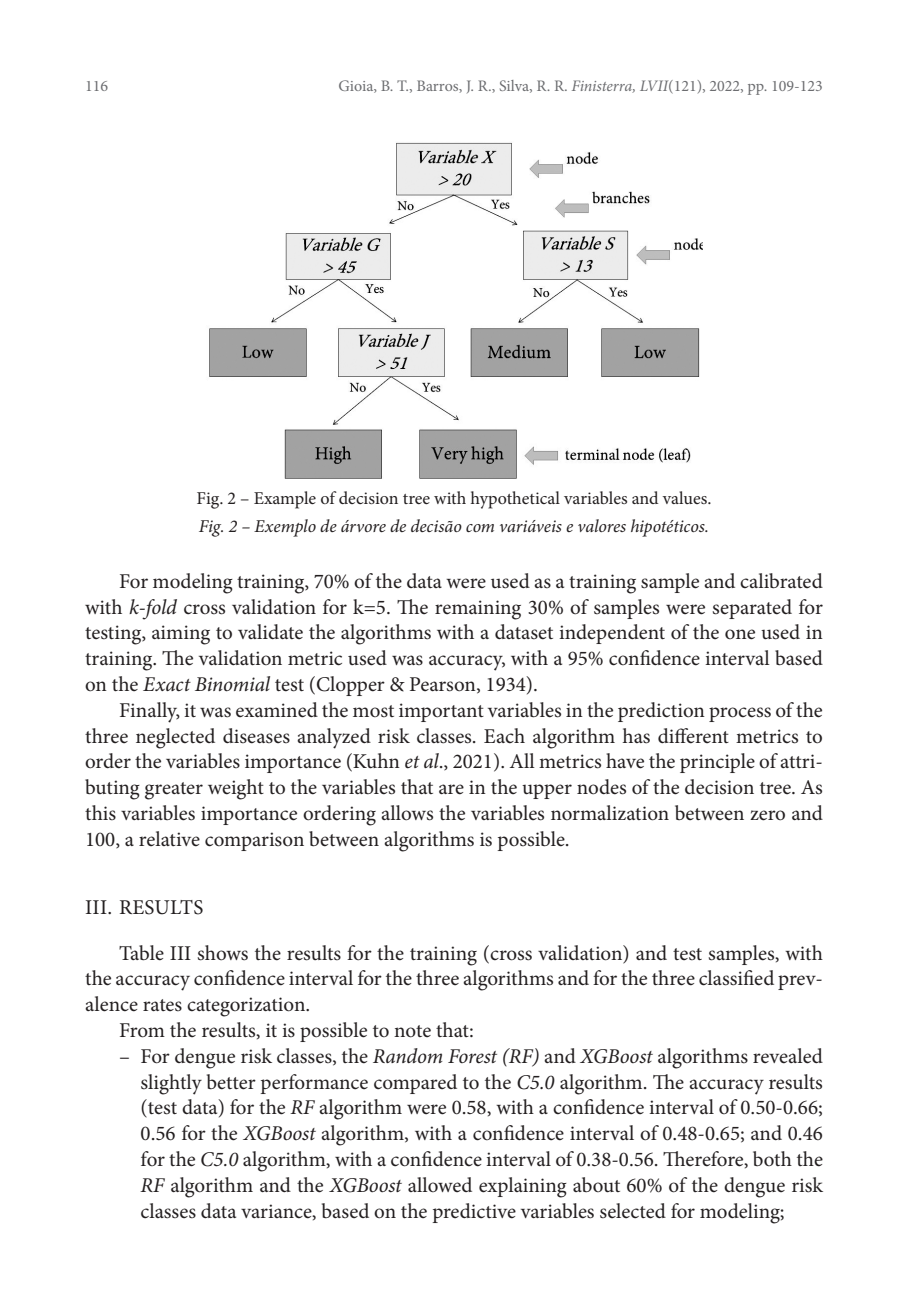
<style>
.page{position:relative;width:908px;height:1304px;background:#fff}
.page>*{position:absolute;margin:0;border:0;box-sizing:border-box;transform-origin:0 0}
.t1{font:21px/25.8px "Minion Pro";letter-spacing:-.005em;color:#231f20;text-align:justify}
.t2{font:18px "Minion Pro";color:#231f20}
.t3{font:italic 18px "Minion Pro";letter-spacing:-.005em;color:#231f20}
.t4{font:16px "Minion Pro";color:#6c6d70}
.s1{font-style:italic}
</style>
<div class="page">
<img style="left:209px;top:142px;width:493px;height:337px">
<p class="t4" style="left:85px;top:75px;width:25px">116</p>
<p class="t4" style="left:338px;top:75px;width:485px">Gioia, B. T., Barros, J. R., Silva, R. R. <span class="s1">Finisterra, LVII</span>(121), 2022, pp. 109-123</p>
<p class="t2" style="left:196px;top:486px;width:516px">Fig. 2 – Example of decision tree with hypothetical variables and values.</p>
<p class="t3" style="left:199px;top:514px;width:511px">Fig. 2 – Exemplo de árvore de decisão com variáveis e valores hipotéticos.</p>
<p class="t1" style="left:85px;top:568px;width:739px;text-indent:34px">For modeling training, 70% of the data were used as a training sample and calibrated with <span class="s1">k-fold</span> cross validation for k=5. The remaining 30% of samples were separated for testing, aiming to validate the algorithms with a dataset independent of the one used in training. The validation metric used was accuracy, with a 95% confidence interval based on the <span class="s1">Exact Binomial</span> test (Clopper &amp; Pearson, 1934).</p>
<p class="t1" style="left:85px;top:697px;width:739px;text-indent:34px">Finally, it was examined the most important variables in the prediction process of the three neglected diseases analyzed risk classes. Each algorithm has different metrics to order the variables importance (Kuhn <span class="s1">et al</span>., 2021). All metrics have the principle of attri&shy;buting greater weight to the variables that are in the upper nodes of the decision tree. As this variables importance ordering allows the variables normalization between zero and 100, a relative comparison between algorithms is possible.</p>
<p class="t1" style="left:119px;top:884px;width:705px;line-height:45.8px;text-indent:-34px">III. RESULTS<br>Table III shows the results for the training (cross validation) and test samples, with</p>
<p class="t1" style="left:85px;top:966px;width:739px">the accuracy confidence interval for the three algorithms and for the three classified prev-</p>
<p class="t1" style="left:85px;top:992px;width:226px">alence rates categorization.</p>
<p class="t1" style="left:119px;top:1018px;width:356px">From the results, it is possible to note that:</p>
<p class="t1" style="left:140px;top:1043px;width:683px;text-indent:-21px">– For dengue risk classes, the <span class="s1">Random Forest (RF)</span> and <span class="s1">XGBoost</span> algorithms revealed slightly better performance compared to the <span class="s1">C5.0</span> algorithm. The accuracy results (test data) for the <span class="s1">RF</span> algorithm were 0.58, with a confidence interval of 0.50-0.66; 0.56 for the <span class="s1">XGBoost</span> algorithm, with a confidence interval of 0.48-0.65; and 0.46 for the <span class="s1">C5.0</span> algorithm, with a confidence interval of 0.38-0.56. Therefore, both the <span class="s1">RF</span> algorithm and the <span class="s1">XGBoost</span> allowed explaining about 60% of the dengue risk classes data variance, based on the predictive variables selected for modeling;</p>
</div>
